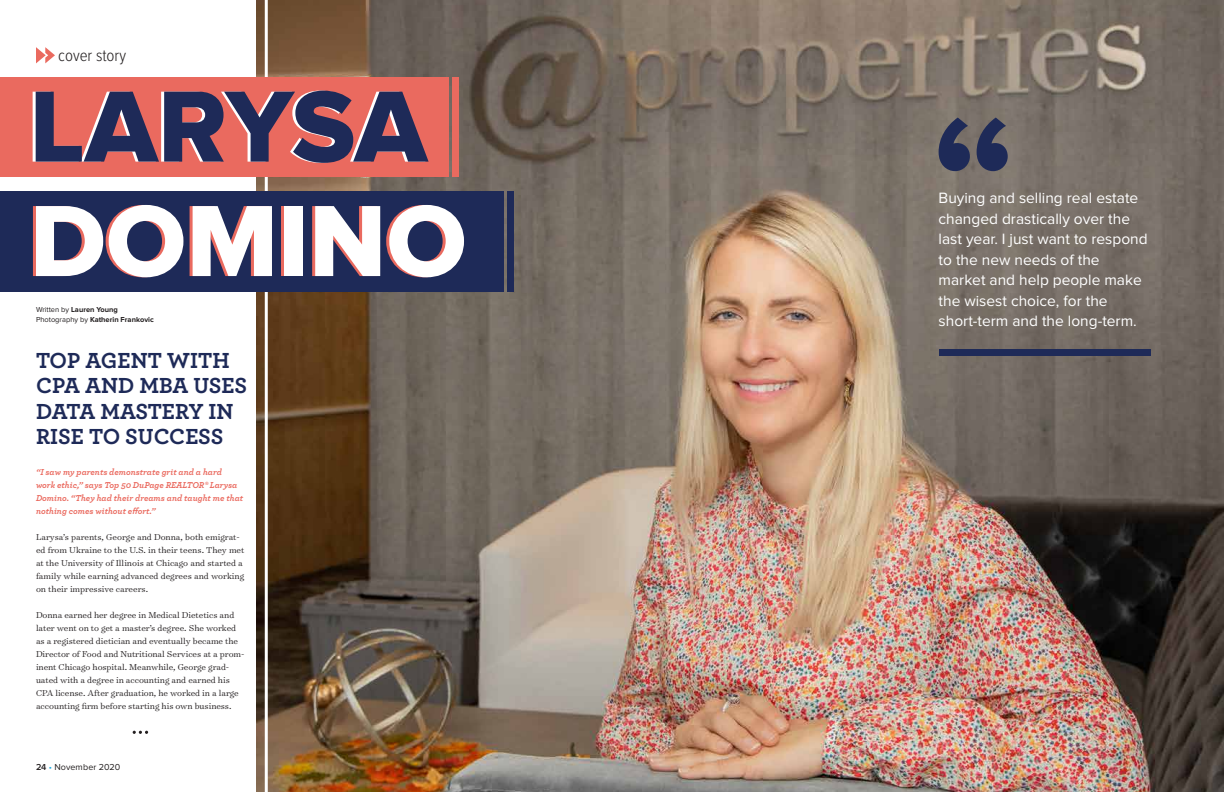
<style>
.page{position:relative;width:1224px;height:792px;background:#fff}
.page>*{position:absolute;margin:0;border:0;box-sizing:border-box;transform-origin:0 0}
.t1{font:104.9px "Proxima Nova Extrabld";letter-spacing:-.01em;color:#1e2a58}
.t2{font:104.9px "Proxima Nova Extrabld";color:#fff}
.t3{font:700 22.9px/25.4px "Archer Pro";color:#1e2a58}
.t4{font:300 17px "Proxima Nova Cond";color:#231f20}
.t5{font:15.5px/20.5px "Proxima Nova";color:#fff}
.t6{font:300 9.8px/13px "Surveyor Text";letter-spacing:-.005em;color:#231f20}
.t7{font:italic 700 9px/13px "Archer Pro";color:#ea6a5f}
.t8{font:9px "Proxima Nova";letter-spacing:.005em;color:#231f20}
.t9{font:700 7.5px/10px "Proxima Nova";color:#231f20}
.s1{font-weight:400}
.s2{font-weight:600}
.s3{color:#19a8e0}
</style>
<div class="page">
<img style="left:257px;top:0;width:967px;height:792px">
<svg style="left:36px;top:47px;width:19px;height:16px"></svg>
<hr style="left:265px;top:0;width:3px;height:792px;background:#fff">
<div style="left:0;top:78px;width:448px;height:99px;background:#ea6a5f"></div>
<div style="left:0;top:191px;width:503px;height:101px;background:#1e2a58"></div>
<div style="left:452px;top:78px;width:7px;height:99px;background:#ea6a5f"></div>
<div style="left:507px;top:191px;width:7px;height:101px;background:#1e2a58"></div>
<div style="left:939px;top:349px;width:212px;height:7px;background:#1e2a58"></div>
<svg style="left:133px;top:731px;width:15px;height:3px"></svg>
<svg style="left:939px;top:118px;width:69px;height:53px;background:#444860"></svg>
<h3 class="t4" style="left:58px;top:47px;width:69px">cover story</h3>
<h1 class="t1" style="left:30px;top:79px;width:399px">LARYSA</h1>
<h1 class="t2" style="left:30px;top:193px;width:439px">DOMINO</h1>
<p class="t9" style="left:36px;top:305px;width:119px"><span class="s1">Written by</span> Lauren Young<br><span class="s1">Photography by</span> Katherin Frankovic</p>
<h2 class="t3" style="left:36px;top:346px;width:213px">TOP AGENT WITH<br>CPA AND MBA USES<br>DATA MASTERY IN<br>RISE TO SUCCESS</h2>
<p class="t7" style="left:36px;top:465px;width:209px">“I saw my parents demonstrate grit and a hard work ethic,” says Top 50 DuPage REALTOR® Larysa Domino. “They had their dreams and taught me that nothing comes without effort.”</p>
<p class="t6" style="left:36px;top:530px;width:210px">Larysa’s parents, George and Donna, both emigrat&shy;ed from Ukraine to the U.S. in their teens. They met at the University of Illinois at Chicago and started a family while earning advanced degrees and working on their impressive careers.</p>
<p class="t6" style="left:36px;top:608px;width:210px">Donna earned her degree in Medical Dietetics and later went on to get a master’s degree. She worked as a registered dietician and eventually became the Director of Food and Nutritional Services at a prom&shy;inent Chicago hospital. Meanwhile, George grad&shy;uated with a degree in accounting and earned his CPA license. After graduation, he worked in a large accounting firm before starting his own business.</p>
<p class="t8" style="left:36px;top:762px;width:86px"><span class="s2">24</span> <span class="s3">•</span> November 2020</p>
<h3 class="t5" style="left:939px;top:188px;width:211px">Buying and selling real estate changed drastically over the last year. I just want to respond to the new needs of the market and help people make the wisest choice, for the short-term and the long-term.</h3>
</div>
